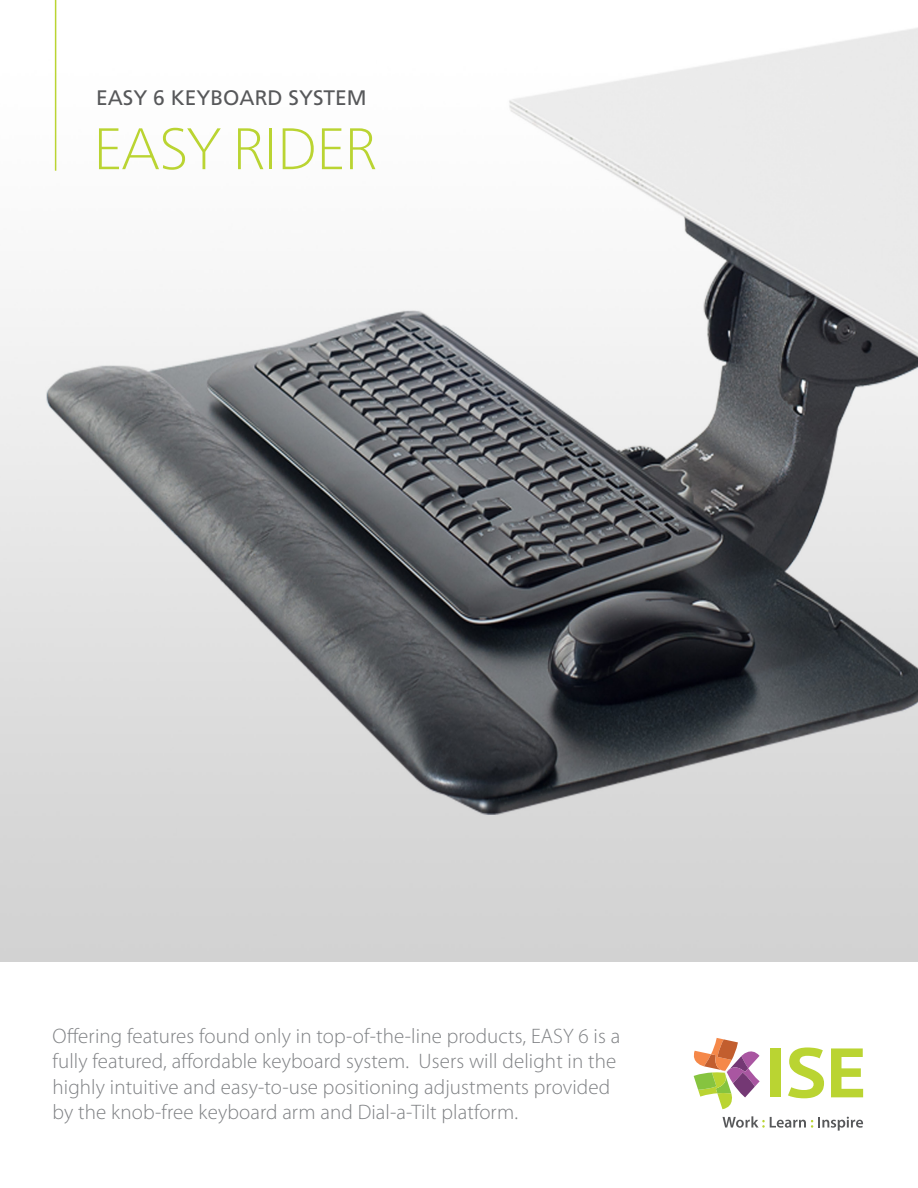
<style>
.page{position:relative;width:918px;height:1188px;background:#fff}
.page>*{position:absolute;margin:0;border:0;box-sizing:border-box;transform-origin:0 0}
.t1{font:100 58.5px "Frutiger Neue LT Com";letter-spacing:-.02em;color:#bad432}
.mrkting_copy{font:300 21px/25.2px "Myriad Pro";letter-spacing:.005em;color:#808285}
.subhead{font:21px "Frutiger";color:#57585a}
</style>
<div class="page">
<img style="left:0;top:0;width:918px;height:961px">
<div style="left:770px;top:1048px;width:10px;height:49px;background:#bad432"></div>
<svg style="left:788px;top:1047px;width:36px;height:51px"></svg>
<svg style="left:831px;top:1048px;width:32px;height:49px"></svg>
<svg style="left:723px;top:1116px;width:140px;height:14px"></svg>
<svg style="left:694px;top:1038px;width:66px;height:71px"></svg>
<hr style="left:55px;top:0;width:1px;height:171px;background:#bad432">
<p class="subhead" style="left:96px;top:86px;width:272px">EASY 6 KEYBOARD SYSTEM</p>
<p class="t1" style="left:93px;top:113px;width:285px">EASY RIDER</p>
<p class="mrkting_copy" style="left:52px;top:1024px;width:569px">Offering features found only in top-of-the-line products, EASY 6 is a fully featured, affordable keyboard system. Users will delight in the highly intuitive and easy-to-use positioning adjustments provided by the knob-free keyboard arm and Dial-a-Tilt platform.</p>
</div>
